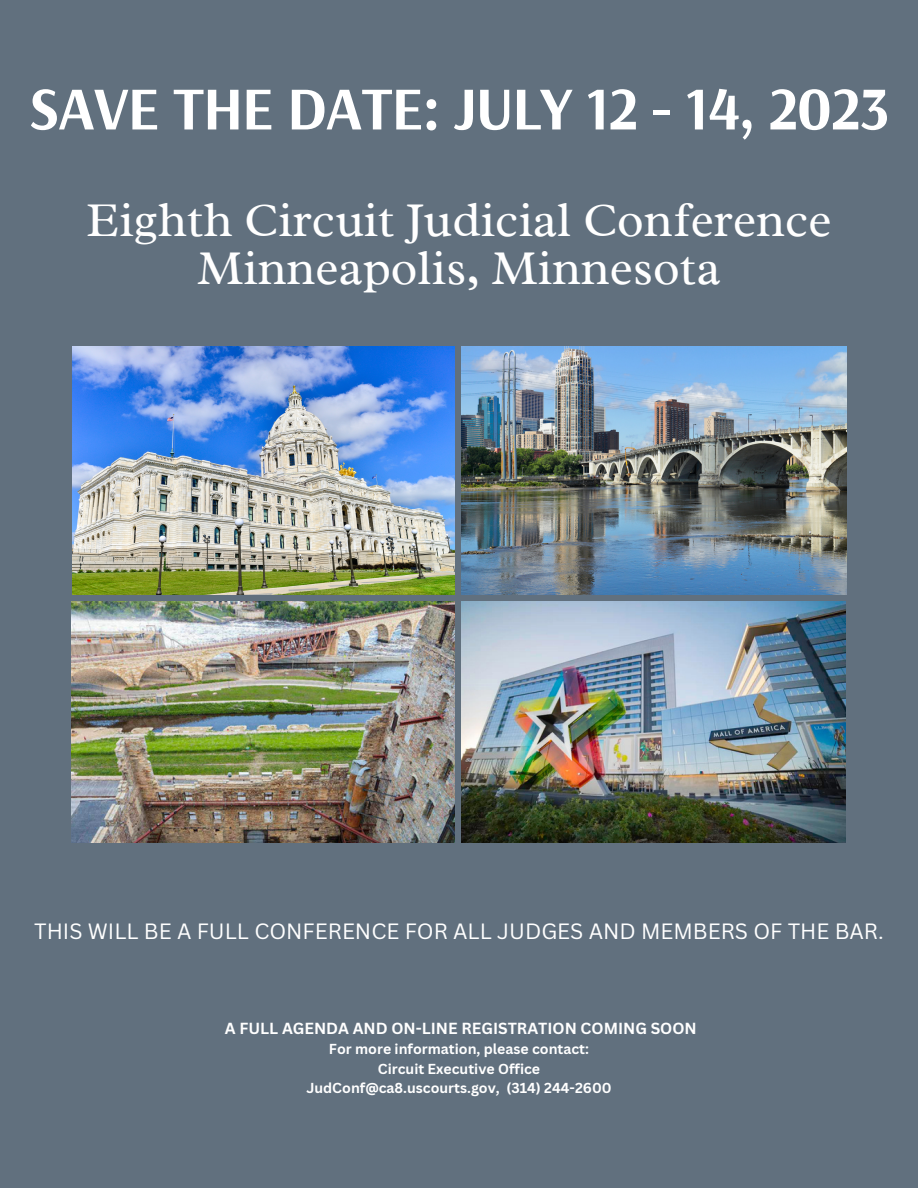
<style>
.page{position:relative;width:918px;height:1188px;background:#61707e}
.page>*{position:absolute;margin:0;border:0;box-sizing:border-box;transform-origin:0 0}
.t1{font:700 61.05px "Arsenal";letter-spacing:-.02em;color:#fff}
.t2{font:49.2px/48.3px "Radley";color:#fff;text-align:center}
.t3{font:21.6px "Canva Sans";color:#fff}
.t4{font:700 15.6px "Canva Sans";color:#fff}
.t5{font:700 14.1px/19.2px "Canva Sans";color:#fff;text-align:center}
</style>
<div class="page">
<img style="left:462px;top:346px;width:384px;height:249px">
<img style="left:72px;top:346px;width:383px;height:249px">
<img style="left:462px;top:602px;width:383px;height:240px">
<img style="left:71px;top:602px;width:384px;height:240px">
<h1 class="t1" style="left:29px;top:68px;width:862px">SAVE THE DATE: JULY 12 - 14, 2023</h1>
<h2 class="t2" style="left:86px;top:196px;width:747px">Eighth Circuit Judicial Conference<br>Minneapolis, Minnesota</h2>
<h3 class="t3" style="left:34px;top:916px;width:851px">THIS WILL BE A FULL CONFERENCE FOR ALL JUDGES AND MEMBERS OF THE BAR.</h3>
<p class="t4" style="left:225px;top:1018px;width:473px">A FULL AGENDA AND ON-LINE REGISTRATION COMING SOON</p>
<p class="t5" style="left:306px;top:1039px;width:307px">For more information, please contact:<br>Circuit Executive Office<br>JudConf@ca8.uscourts.gov, (314) 244-2600</p>
</div>
